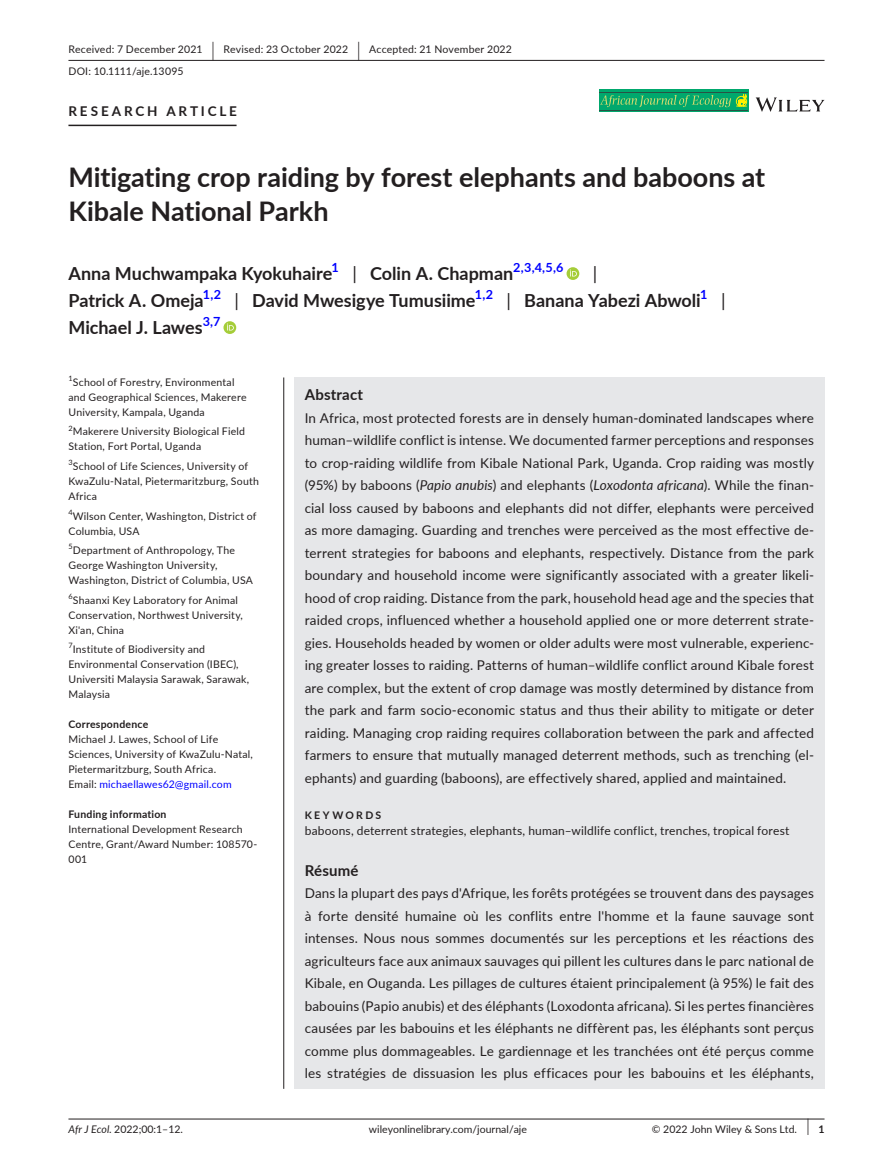
<style>
.page{position:relative;width:893px;height:1174px;background:#fff}
.page>*{position:absolute;margin:0;border:0;box-sizing:border-box;transform-origin:0 0}
.t1{font:700 27px/34.5px "Lato";color:#231f20}
.t2{font:700 18px "Lato";color:#231f20}
.t3{font:18px "Lato";color:#231f20}
.t4{font:700 15px "Lato";letter-spacing:.01em;color:#231f20}
.t5{font:13.5px/22.5px "Lato";letter-spacing:.01em;color:#231f20;text-align:justify}
.t6{font:700 13.5px "Lato";letter-spacing:.21em;color:#231f20}
.t7{font:700 12.6px "Lato";color:#00f}
.t8{font:12px "Lato";letter-spacing:.015em;color:#231f20}
.t9{font:10.5px/15px "Lato";letter-spacing:.02em;color:#231f20}
.t10{font:10.5px "Lato";color:#231f20}
.t11{font:700 10.5px "Lato";letter-spacing:.02em;color:#231f20}
.t12{font:700 10.5px "Lato";letter-spacing:.22em;color:#231f20}
.t13{font:7.35px "Lato";color:#231f20}
.s1{font-size:19.65px}
.s2{font-weight:400}
.s3{color:#00f}
.s4{font-style:italic}
.s5{font-size:17.4px}
.s6{font-weight:700}
</style>
<div class="page">
<hr style="left:68px;top:1118px;width:756px;height:1px;background:#231f20">
<svg style="left:756px;top:97px;width:68px;height:15px"></svg>
<img style="left:599px;top:90px;width:149px;height:22px">
<svg style="left:736px;top:95px;width:11px;height:12px"></svg>
<hr style="left:599px;top:92px;width:149px;height:1px;background:#295245">
<hr style="left:599px;top:110px;width:149px;height:1px;background:#295245">
<hr style="left:68px;top:60px;width:756px;height:1px;background:#231f20">
<hr style="left:68px;top:125px;width:169px;height:1px;background:#231f20">
<svg style="left:567px;top:267px;width:12px;height:13px"></svg>
<svg style="left:570px;top:269px;width:7px;height:7px"></svg>
<svg style="left:223px;top:321px;width:13px;height:13px"></svg>
<svg style="left:227px;top:323px;width:7px;height:7px"></svg>
<hr style="left:283px;top:377px;width:1px;height:711px;background:#231f20">
<div style="left:294px;top:377px;width:530px;height:711px;background:#e6e7e9"></div>
<p class="t9" style="left:68px;top:38px;width:445px;line-height:21.8px">Received: 7 December 2021 <span class="s1">|</span> Revised: 23 October 2022 <span class="s1">|</span> Accepted: 21 November 2022<br>DOI: 10.1111/aje.13095</p>
<p class="t6" style="left:68px;top:101px;width:170px">RESEARCH ARTICLE</p>
<h1 class="t1" style="left:68px;top:159px;width:698px">Mitigating crop raiding by forest elephants and baboons at<br>Kibale National Parkh</h1>
<h2 class="t2" style="left:68px;top:260px;width:265px">Anna Muchwampaka Kyokuhaire</h2>
<p class="t7" style="left:332px;top:258px;width:9px">1</p>
<h2 class="t2" style="left:352px;top:260px;width:162px"><span class="s2">|</span> Colin A. Chapman</h2>
<p class="t7" style="left:513px;top:258px;width:52px">2,3,4,5,6</p>
<h2 class="t3" style="left:593px;top:260px;width:6px">|</h2>
<h2 class="t2" style="left:68px;top:287px;width:137px">Patrick A. Omeja</h2>
<p class="t7" style="left:203px;top:285px;width:20px">1,2</p>
<h2 class="t2" style="left:235px;top:287px;width:242px"><span class="s2">|</span> David Mwesigye Tumusiime</h2>
<p class="t7" style="left:475px;top:285px;width:20px">1,2</p>
<h2 class="t2" style="left:507px;top:287px;width:196px"><span class="s2">|</span> Banana Yabezi Abwoli</h2>
<p class="t7" style="left:700px;top:285px;width:9px">1</p>
<h2 class="t3" style="left:721px;top:287px;width:6px">|</h2>
<h2 class="t2" style="left:68px;top:314px;width:136px">Michael J. Lawes</h2>
<p class="t7" style="left:203px;top:312px;width:19px">3,7</p>
<p class="t13" style="left:68px;top:373px;width:6px">1</p>
<p class="t9" style="left:68px;top:374px;width:180px;text-indent:4px">School of Forestry, Environmental and Geographical Sciences, Makerere<br>University, Kampala, Uganda</p>
<p class="t9" style="left:68px;top:424px;width:178px"><sup>2</sup>Makerere University Biological Field<br>Station, Fort Portal, Uganda</p>
<p class="t9" style="left:68px;top:458px;width:192px"><sup>3</sup>School of Life Sciences, University of<br>KwaZulu-Natal, Pietermaritzburg, South<br>Africa</p>
<p class="t9" style="left:68px;top:508px;width:190px"><sup>4</sup>Wilson Center, Washington, District of<br>Columbia, USA</p>
<p class="t9" style="left:68px;top:542px;width:186px"><sup>5</sup>Department of Anthropology, The<br>George Washington University,<br>Washington, District of Columbia, USA</p>
<p class="t9" style="left:68px;top:592px;width:176px"><sup>6</sup>Shaanxi Key Laboratory for Animal<br>Conservation, Northwest University,<br>Xi'an, China</p>
<p class="t9" style="left:68px;top:641px;width:182px"><sup>7</sup>Institute of Biodiversity and<br>Environmental Conservation (IBEC),<br>Universiti Malaysia Sarawak, Sarawak,<br>Malaysia</p>
<p class="t11" style="left:68px;top:716px;width:81px">Correspondence</p>
<p class="t9" style="left:68px;top:731px;width:186px">Michael J. Lawes, School of Life Sciences, University of KwaZulu-Natal, Pietermaritzburg, South Africa.<br>Email: <span class="s3">michaellawes62@gmail.com</span></p>
<p class="t11" style="left:68px;top:806px;width:100px">Funding information</p>
<p class="t9" style="left:68px;top:821px;width:190px">International Development Research<br>Centre, Grant/Award Number: 108570-<br>001</p>
<p class="t4" style="left:305px;top:383px;width:60px">Abstract</p>
<p class="t5" style="left:305px;top:406px;width:511px">In Africa, most protected forests are in densely human-dominated landscapes where human–wildlife conflict is intense. We documented farmer perceptions and responses to crop-raiding wildlife from Kibale National Park, Uganda. Crop raiding was mostly (95%) by baboons (<span class="s4">Papio anubis</span>) and elephants (<span class="s4">Loxodonta africana</span>). While the finan&shy;cial loss caused by baboons and elephants did not differ, elephants were perceived as more damaging. Guarding and trenches were perceived as the most effective de&shy;terrent strategies for baboons and elephants, respectively. Distance from the park boundary and household income were significantly associated with a greater likeli&shy;hood of crop raiding. Distance from the park, household head age and the species that raided crops, influenced whether a household applied one or more deterrent strate&shy;gies. Households headed by women or older adults were most vulnerable, experienc&shy;ing greater losses to raiding. Patterns of human–wildlife conflict around Kibale forest are complex, but the extent of crop damage was mostly determined by distance from the park and farm socio-economic status and thus their ability to mitigate or deter raiding. Managing crop raiding requires collaboration between the park and affected farmers to ensure that mutually managed deterrent methods, such as trenching (el&shy;ephants) and guarding (baboons), are effectively shared, applied and maintained.</p>
<p class="t12" style="left:305px;top:807px;width:78px">KEYWORDS</p>
<p class="t8" style="left:305px;top:822px;width:486px">baboons, deterrent strategies, elephants, human–wildlife conflict, trenches, tropical forest</p>
<p class="t4" style="left:305px;top:859px;width:55px">Résumé</p>
<p class="t5" style="left:305px;top:881px;width:511px">Dans la plupart des pays d'Afrique, les forêts protégées se trouvent dans des paysages à forte densité humaine où les conflits entre l'homme et la faune sauvage sont intenses. Nous nous sommes documentés sur les perceptions et les réactions des agriculteurs face aux animaux sauvages qui pillent les cultures dans le parc national de Kibale, en Ouganda. Les pillages de cultures étaient principalement (à 95%) le fait des babouins (Papio anubis) et des éléphants (Loxodonta africana). Si les pertes financières causées par les babouins et les éléphants ne diffèrent pas, les éléphants sont perçus comme plus dommageables. Le gardiennage et les tranchées ont été perçus comme les stratégies de dissuasion les plus efficaces pour les babouins et les éléphants,</p>
<p class="t9" style="left:68px;top:1121px;width:116px"><span class="s4">Afr J Ecol.</span> 2022;00:1–12.</p>
<p class="t10" style="left:369px;top:1121px;width:160px">wileyonlinelibrary.com/journal/aje</p>
<p class="t10" style="left:652px;top:1121px;width:174px">© 2022 John Wiley &amp; Sons Ltd. <span class="s5">|</span> <span class="s6">1</span></p>
</div>
